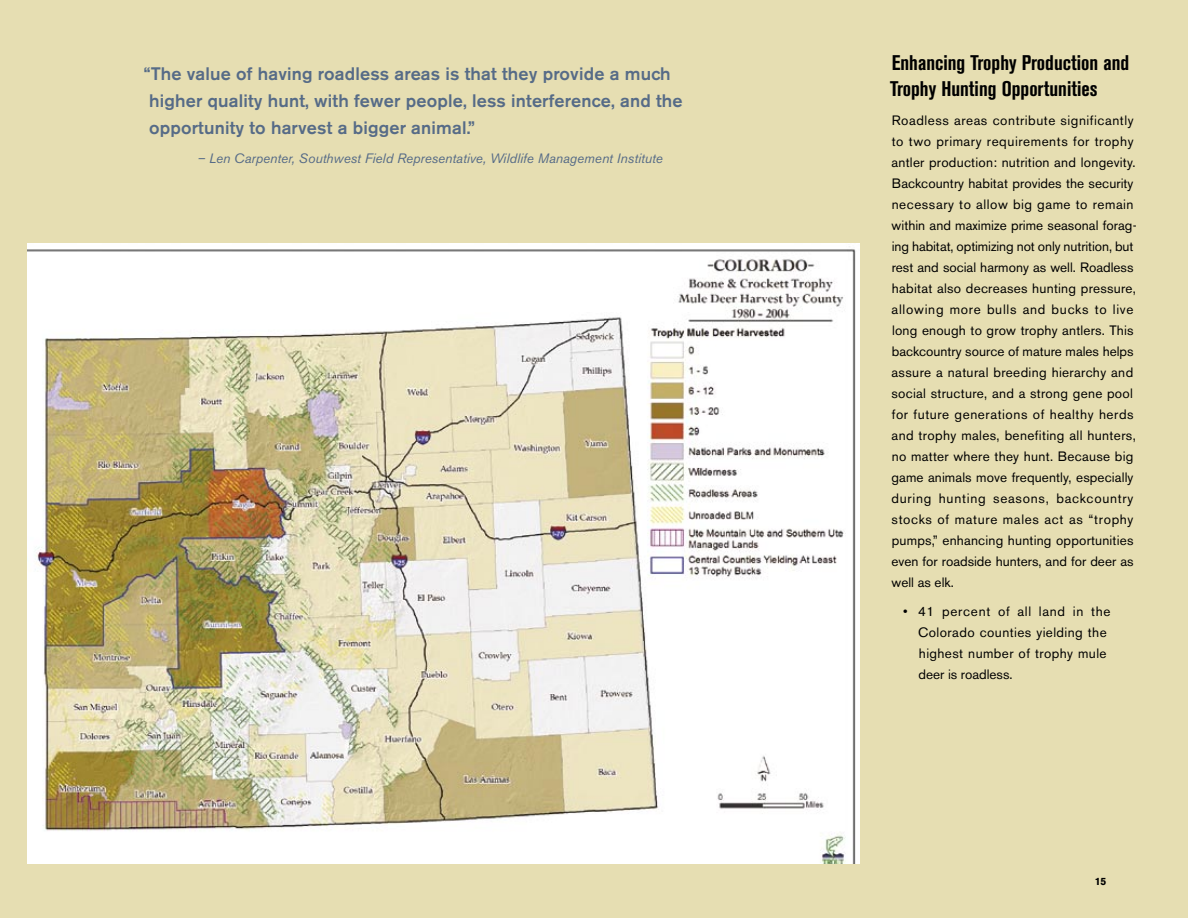
<style>
.page{position:relative;width:1188px;height:918px;background:#e6deb2}
.page>*{position:absolute;margin:0;border:0;box-sizing:border-box;transform-origin:0 0}
.t1{font:700 condensed 21px/26.2px "Akzidenz Grotesk BE";color:#000}
.t2{font:500 18px/27px "Akzidenz Grotesk BE";letter-spacing:.01em;color:#566b87}
.t3{font:13.5px/21px "Akzidenz Grotesk BE";letter-spacing:.02em;color:#000}
.t4{font:italic 13.5px "Akzidenz Grotesk BE";color:#566b87}
.t5{font:700 10.5px "Akzidenz Grotesk BE";color:#000}
</style>
<div class="page">
<img style="left:27px;top:243px;width:833px;height:621px">
<h2 class="t2" style="left:144px;top:60px;width:540px">“The value of having roadless areas is that they provide a much higher quality hunt, with fewer people, less interference, and the opportunity to harvest a bigger animal.”</h2>
<p class="t4" style="left:197px;top:150px;width:467px">– Len Carpenter, Southwest Field Representative, Wildlife Management Institute</p>
<h1 class="t1" style="left:890px;top:50px;width:241px">Enhancing Trophy Production and<br>Trophy Hunting Opportunities</h1>
<p class="t3" style="left:891px;top:110px;width:247px">Roadless areas contribute significantly to two primary requirements for trophy antler production: nutrition and longevity.<br>Backcountry habitat provides the security necessary to allow big game to remain within and maximize prime seasonal forag&shy;ing habitat, optimizing not only nutrition, but rest and social harmony as well. Roadless habitat also decreases hunting pressure, allowing more bulls and bucks to live long enough to grow trophy antlers. This backcountry source of mature males helps assure a natural breeding hierarchy and social structure, and a strong gene pool for future generations of healthy herds and trophy males, benefiting all hunters, no matter where they hunt. Because big game animals move frequently, especially during hunting seasons, backcountry stocks of mature males act as “trophy pumps,” enhancing hunting opportunities even for roadside hunters, and for deer as well as elk.</p>
<p class="t3" style="left:918px;top:601px;width:194px;text-indent:-15px">• 41 percent of all land in the<br>Colorado counties yielding the highest number of trophy mule deer is roadless.</p>
<p class="t5" style="left:1095px;top:876px;width:13px">15</p>
</div>
